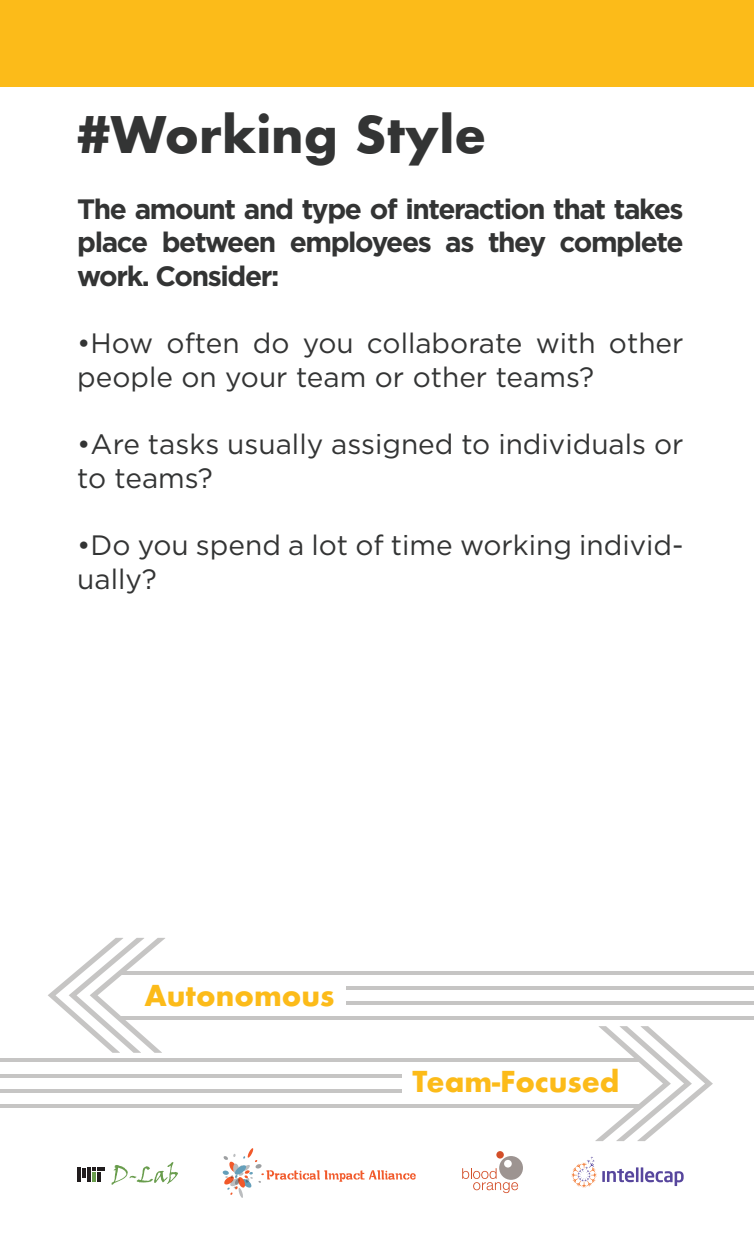
<style>
.page{position:relative;width:754px;height:1258px;background:#fff}
.page>*{position:absolute;margin:0;border:0;box-sizing:border-box;transform-origin:0 0}
.t1{font:700 49px "Futura";color:#333434}
.t2{font:28px/33.6px "Gotham";color:#333434}
.t3{font:700 28px/33.6px "Gotham";letter-spacing:-.05em;color:#333434;text-align:justify}
.t4{font:700 28px "Futura";color:#fcbb19}
</style>
<div class="page">
<div style="left:0;top:0;width:753px;height:86px;background:#fcbb19"></div>
<svg style="left:48px;top:938px;width:117px;height:114px"></svg>
<hr style="left:121px;top:971px;width:632px;height:4px;background:#c6c5c4">
<hr style="left:346px;top:986px;width:407px;height:4px;background:#c6c5c4">
<hr style="left:346px;top:1001px;width:407px;height:4px;background:#c6c5c4">
<hr style="left:121px;top:1016px;width:632px;height:4px;background:#c6c5c4">
<svg style="left:595px;top:1026px;width:117px;height:115px"></svg>
<svg style="left:0;top:1103px;width:639px;height:4px;fill:#c6c5c4"></svg>
<hr style="left:0;top:1058px;width:639px;height:4px;background:#c6c5c4">
<svg style="left:0;top:1074px;width:402px;height:3px"></svg>
<svg style="left:0;top:1089px;width:402px;height:3px"></svg>
<svg style="left:602px;top:1168px;width:32px;height:14px"></svg>
<hr style="left:635px;top:1167px;width:3px;height:15px;background:#57469d">
<hr style="left:640px;top:1167px;width:3px;height:15px;background:#57469d">
<svg style="left:645px;top:1171px;width:38px;height:15px"></svg>
<svg style="left:571px;top:1156px;width:25px;height:31px"></svg>
<svg style="left:462px;top:1168px;width:56px;height:25px"></svg>
<div style="left:496px;top:1151px;width:7px;height:7px;background:#d34f29;border-radius:50%"></div>
<div style="left:499px;top:1156px;width:24px;height:23px;background:#9d9491;border-radius:50%"></div>
<div style="left:504px;top:1159px;width:7px;height:8px;background:#fff;border-radius:50%"></div>
<svg style="left:82px;top:1168px;width:3px;height:9px"></svg>
<hr style="left:87px;top:1167px;width:3px;height:14px;background:#211d1e">
<hr style="left:77px;top:1167px;width:3px;height:14px;background:#211d1e">
<svg style="left:92px;top:1167px;width:12px;height:14px"></svg>
<svg style="left:111px;top:1162px;width:67px;height:22px"></svg>
<svg style="left:222px;top:1148px;width:193px;height:50px"></svg>
<h1 class="t1" style="left:77px;top:99px;width:410px">#Working Style</h1>
<p class="t3" style="left:77px;top:192px;width:608px">The amount and type of interaction that takes place between employees as they complete work. Consider:</p>
<p class="t2" style="left:77px;top:326px;width:607px">•How often do you collaborate with other people on your team or other teams?</p>
<p class="t2" style="left:77px;top:427px;width:607px">•Are tasks usually assigned to individuals or to teams?</p>
<p class="t2" style="left:77px;top:527px;width:608px">•Do you spend a lot of time working individ&shy;ually?</p>
<p class="t4" style="left:144px;top:975px;width:192px">Autonomous</p>
<p class="t4" style="left:412px;top:1061px;width:208px">Team-Focused</p>
</div>
